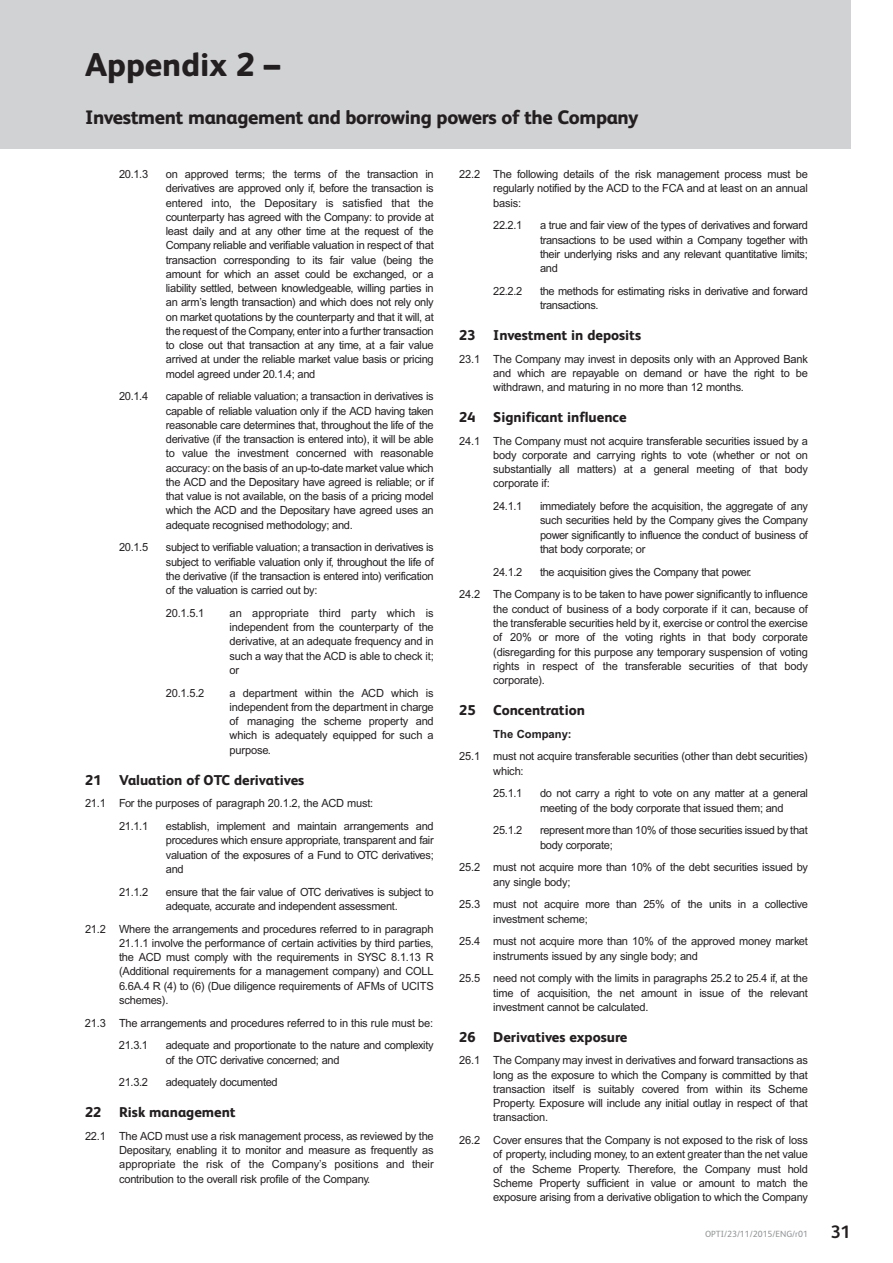
<style>
.page{position:relative;width:893px;height:1263px;background:#fff}
.page>*{position:absolute;margin:0;border:0;box-sizing:border-box;transform-origin:0 0}
.t1{font:800 33px "FS Albert";color:#231f20}
.t2{font:800 19.5px "FS Albert";letter-spacing:-.015em;color:#231f20}
.t3{font:700 18px "FS Albert";color:#231f20}
.t4{font:800 14.25px "FS Albert";color:#231f20}
.t5{font:11.25px/14.2px "Arial";letter-spacing:-.015em;color:#231f20;text-align:justify}
.t6{font:700 11.25px "Arial";color:#231f20}
.t7{font:9px "FS Albert";color:#939598}
</style>
<div class="page">
<div style="left:0;top:0;width:850px;height:149px;background:#d1d2d4"></div>
<h1 class="t1" style="left:85px;top:54px;width:197px">Appendix 2 –</h1>
<h2 class="t2" style="left:85px;top:111px;width:555px">Investment management and borrowing powers of the Company</h2>
<p class="t5" style="left:119px;top:168px;width:31px">20.1.3</p>
<p class="t5" style="left:166px;top:168px;width:269px">on approved terms; the terms of the transaction in derivatives are approved only if, before the transaction is entered into, the Depositary is satisfied that the counterparty has agreed with the Company: to provide at least daily and at any other time at the request of the Company reliable and verifiable valuation in respect of that transaction corresponding to its fair value (being the amount for which an asset could be exchanged, or a liability settled, between knowledgeable, willing parties in an arm’s length transaction) and which does not rely only on market quotations by the counterparty and that it will, at the request of the Company, enter into a further transaction to close out that transaction at any time, at a fair value arrived at under the reliable market value basis or pricing model agreed under 20.1.4; and</p>
<p class="t5" style="left:119px;top:390px;width:31px">20.1.4</p>
<p class="t5" style="left:166px;top:390px;width:269px">capable of reliable valuation; a transaction in derivatives is capable of reliable valuation only if the ACD having taken reasonable care determines that, throughout the life of the derivative (if the transaction is entered into), it will be able to value the investment concerned with reasonable accuracy: on the basis of an up-to-date market value which the ACD and the Depositary have agreed is reliable; or if that value is not available, on the basis of a pricing model which the ACD and the Depositary have agreed uses an adequate recognised methodology; and.</p>
<p class="t5" style="left:119px;top:541px;width:31px">20.1.5</p>
<p class="t5" style="left:166px;top:541px;width:269px">subject to verifiable valuation; a transaction in derivatives is subject to verifiable valuation only if, throughout the life of the derivative (if the transaction is entered into) verification of the valuation is carried out by:</p>
<p class="t5" style="left:166px;top:607px;width:40px">20.1.5.1</p>
<p class="t5" style="left:230px;top:607px;width:206px">an appropriate third party which is independent from the counterparty of the derivative, at an adequate frequency and in such a way that the ACD is able to check it; or</p>
<p class="t5" style="left:166px;top:687px;width:40px">20.1.5.2</p>
<p class="t5" style="left:230px;top:687px;width:206px">a department within the ACD which is independent from the department in charge of managing the scheme property and which is adequately equipped for such a purpose.</p>
<p class="t4" style="left:85px;top:775px;width:221px">21 Valuation of OTC derivatives</p>
<p class="t5" style="left:119px;top:793px;width:256px;line-height:22.8px;text-indent:-34px">21.1 For the purposes of paragraph 20.1.2, the ACD must:<br>21.1.1</p>
<p class="t5" style="left:166px;top:820px;width:269px">establish, implement and maintain arrangements and procedures which ensure appropriate, transparent and fair valuation of the exposures of a Fund to OTC derivatives; and</p>
<p class="t5" style="left:119px;top:885px;width:31px">21.1.2</p>
<p class="t5" style="left:166px;top:885px;width:269px">ensure that the fair value of OTC derivatives is subject to adequate, accurate and independent assessment.</p>
<p class="t5" style="left:119px;top:922px;width:316px;text-indent:-34px">21.2 Where the arrangements and procedures referred to in paragraph 21.1.1 involve the performance of certain activities by third parties, the ACD must comply with the requirements in SYSC 8.1.13 R (Additional requirements for a management company) and COLL 6.6A.4 R (4) to (6) (Due diligence requirements of AFMs of UCITS schemes).</p>
<p class="t5" style="left:119px;top:1012px;width:316px;line-height:22.8px;text-indent:-34px">21.3 The arrangements and procedures referred to in this rule must be:<br>21.3.1</p>
<p class="t5" style="left:166px;top:1039px;width:269px">adequate and proportionate to the nature and complexity of the OTC derivative concerned; and</p>
<p class="t5" style="left:119px;top:1076px;width:31px">21.3.2</p>
<p class="t5" style="left:166px;top:1076px;width:114px">adequately documented</p>
<p class="t4" style="left:85px;top:1107px;width:152px">22 Risk management</p>
<p class="t5" style="left:119px;top:1130px;width:316px;text-indent:-34px">22.1 The ACD must use a risk management process, as reviewed by the Depositary, enabling it to monitor and measure as frequently as appropriate the risk of the Company’s positions and their contribution to the overall risk profile of the Company.</p>
<p class="t5" style="left:493px;top:168px;width:316px;text-indent:-34px">22.2 The following details of the risk management process must be regularly notified by the ACD to the FCA and at least on an annual basis:</p>
<p class="t5" style="left:493px;top:219px;width:31px">22.2.1</p>
<p class="t5" style="left:540px;top:219px;width:269px">a true and fair view of the types of derivatives and forward transactions to be used within a Company together with their underlying risks and any relevant quantitative limits; and</p>
<p class="t5" style="left:493px;top:285px;width:31px">22.2.2</p>
<p class="t5" style="left:540px;top:285px;width:269px">the methods for estimating risks in derivative and forward transactions.</p>
<p class="t4" style="left:459px;top:330px;width:183px">23 Investment in deposits</p>
<p class="t5" style="left:493px;top:353px;width:316px;text-indent:-34px">23.1 The Company may invest in deposits only with an Approved Bank and which are repayable on demand or have the right to be withdrawn, and maturing in no more than 12 months.</p>
<p class="t4" style="left:459px;top:412px;width:169px">24 Significant influence</p>
<p class="t5" style="left:493px;top:435px;width:316px;text-indent:-34px">24.1 The Company must not acquire transferable securities issued by a body corporate and carrying rights to vote (whether or not on substantially all matters) at a general meeting of that body corporate if:</p>
<p class="t5" style="left:493px;top:500px;width:31px">24.1.1</p>
<p class="t5" style="left:540px;top:500px;width:269px">immediately before the acquisition, the aggregate of any such securities held by the Company gives the Company power significantly to influence the conduct of business of that body corporate; or</p>
<p class="t5" style="left:493px;top:566px;width:31px">24.1.2</p>
<p class="t5" style="left:459px;top:561px;width:350px;line-height:22.8px;text-indent:81px">the acquisition gives the Company that power.<br>24.2 The Company is to be taken to have power significantly to influence</p>
<p class="t5" style="left:493px;top:603px;width:316px">the conduct of business of a body corporate if it can, because of the transferable securities held by it, exercise or control the exercise of 20% or more of the voting rights in that body corporate (disregarding for this purpose any temporary suspension of voting rights in respect of the transferable securities of that body corporate).</p>
<p class="t4" style="left:459px;top:705px;width:127px">25 Concentration</p>
<p class="t6" style="left:493px;top:729px;width:80px">The Company:</p>
<p class="t5" style="left:493px;top:750px;width:316px;text-indent:-34px">25.1 must not acquire transferable securities (other than debt securities) which:</p>
<p class="t5" style="left:493px;top:787px;width:31px">25.1.1</p>
<p class="t5" style="left:540px;top:787px;width:269px">do not carry a right to vote on any matter at a general meeting of the body corporate that issued them; and</p>
<p class="t5" style="left:493px;top:824px;width:31px">25.1.2</p>
<p class="t5" style="left:540px;top:824px;width:269px">represent more than 10% of those securities issued by that body corporate;</p>
<p class="t5" style="left:493px;top:861px;width:316px;text-indent:-34px">25.2 must not acquire more than 10% of the debt securities issued by any single body;</p>
<p class="t5" style="left:493px;top:898px;width:316px;text-indent:-34px">25.3 must not acquire more than 25% of the units in a collective investment scheme;</p>
<p class="t5" style="left:493px;top:935px;width:316px;text-indent:-34px">25.4 must not acquire more than 10% of the approved money market instruments issued by any single body; and</p>
<p class="t5" style="left:493px;top:972px;width:316px;text-indent:-34px">25.5 need not comply with the limits in paragraphs 25.2 to 25.4 if, at the time of acquisition, the net amount in issue of the relevant investment cannot be calculated.</p>
<p class="t4" style="left:459px;top:1032px;width:170px">26 Derivatives exposure</p>
<p class="t5" style="left:493px;top:1054px;width:316px;text-indent:-34px">26.1 The Company may invest in derivatives and forward transactions as long as the exposure to which the Company is committed by that transaction itself is suitably covered from within its Scheme Property. Exposure will include any initial outlay in respect of that transaction.</p>
<p class="t5" style="left:493px;top:1134px;width:316px;text-indent:-34px">26.2 Cover ensures that the Company is not exposed to the risk of loss of property, including money, to an extent greater than the net value of the Scheme Property. Therefore, the Company must hold Scheme Property sufficient in value or amount to match the exposure arising from a derivative obligation to which the Company</p>
<p class="t7" style="left:705px;top:1231px;width:104px">OPTI/23/11/2015/ENG/r01</p>
<h3 class="t3" style="left:831px;top:1225px;width:21px">31</h3>
</div>
